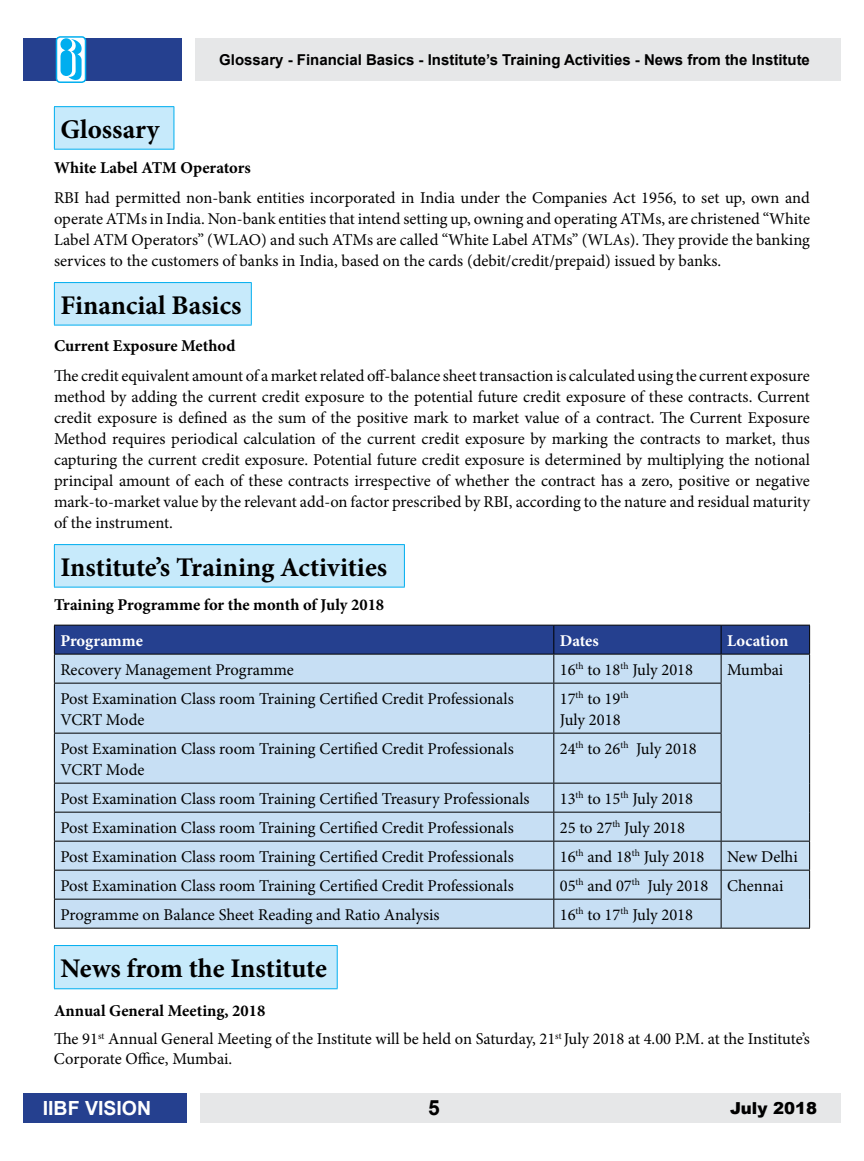
<style>
.page{position:relative;width:864px;height:1161px;background:#fff}
.page>*{position:absolute;margin:0;border:0;box-sizing:border-box;transform-origin:0 0}
.t1{font:700 27px "Minion Pro";color:#000}
.t2{font:700 21px "Arial";color:#000}
.t3{font:700 19.5px "Arial";color:#fff}
.t4{font:16.5px/21px "Minion Pro";color:#000}
.t5{font:700 16.5px "Minion Pro";color:#000}
.t6{font:700 16.5px "Minion Pro";color:#fff}
.t7{font:900 16.5px "Arial";color:#000}
.t8{font:700 15px "Arial";color:#000}
.s1{font-weight:700}
</style>
<div class="page">
<div style="left:195px;top:38px;width:646px;height:43px;background:#e6e7e8"></div>
<div style="left:23px;top:38px;width:159px;height:43px;background:#25408f"></div>
<div style="left:200px;top:1093px;width:641px;height:30px;background:#e6e7e8"></div>
<div style="left:23px;top:1093px;width:164px;height:30px;background:#25408f"></div>
<div style="left:57px;top:37px;width:29px;height:45px;background:#fff;border-radius:4px"></div>
<div style="left:56px;top:36px;width:30px;height:47px;border:2px solid #00aeef;border-radius:4px"></div>
<svg style="left:60px;top:38px;width:22px;height:43px"></svg>
<div style="left:54px;top:107px;width:120px;height:42px;background:#c7eafb"></div>
<hr style="left:54px;top:106px;width:120px;height:1px;background:#00aeef">
<hr style="left:54px;top:107px;width:1px;height:42px;background:#00aeef">
<hr style="left:174px;top:107px;width:1px;height:42px;background:#00aeef">
<hr style="left:54px;top:149px;width:120px;height:1px;background:#00aeef">
<div style="left:54px;top:283px;width:197px;height:42px;background:#c7eafb"></div>
<hr style="left:54px;top:282px;width:198px;height:1px;background:#00aeef">
<hr style="left:54px;top:283px;width:1px;height:42px;background:#00aeef">
<hr style="left:251px;top:283px;width:1px;height:42px;background:#00aeef">
<hr style="left:54px;top:325px;width:198px;height:1px;background:#00aeef">
<div style="left:54px;top:545px;width:350px;height:42px;background:#c7eafb"></div>
<hr style="left:54px;top:544px;width:351px;height:1px;background:#00aeef">
<hr style="left:54px;top:545px;width:1px;height:42px;background:#00aeef">
<hr style="left:404px;top:545px;width:1px;height:42px;background:#00aeef">
<hr style="left:54px;top:587px;width:351px;height:1px;background:#00aeef">
<div style="left:55px;top:683px;width:754px;height:245px;background:#c7dff4"></div>
<svg style="left:54px;top:625px;width:756px;height:58px;background:#718aba"></svg>
<hr style="left:809px;top:683px;width:1px;height:50px;background:#000">
<hr style="left:809px;top:733px;width:1px;height:50px;background:#000">
<hr style="left:54px;top:683px;width:500px;height:1px;background:#000">
<hr style="left:54px;top:684px;width:1px;height:49px;background:#000">
<hr style="left:554px;top:683px;width:168px;height:1px;background:#000">
<hr style="left:553px;top:684px;width:1px;height:49px;background:#000">
<hr style="left:721px;top:684px;width:1px;height:49px;background:#000">
<hr style="left:54px;top:733px;width:500px;height:1px;background:#000">
<hr style="left:54px;top:734px;width:1px;height:49px;background:#000">
<hr style="left:554px;top:733px;width:168px;height:1px;background:#000">
<hr style="left:553px;top:734px;width:1px;height:49px;background:#000">
<hr style="left:721px;top:734px;width:1px;height:49px;background:#000">
<hr style="left:54px;top:783px;width:500px;height:1px;background:#000">
<hr style="left:554px;top:783px;width:168px;height:1px;background:#000">
<hr style="left:54px;top:812px;width:500px;height:1px;background:#000">
<hr style="left:554px;top:812px;width:168px;height:1px;background:#000">
<hr style="left:54px;top:841px;width:500px;height:1px;background:#000">
<hr style="left:554px;top:841px;width:167px;height:1px;background:#000">
<hr style="left:721px;top:841px;width:89px;height:1px;background:#000">
<hr style="left:54px;top:870px;width:500px;height:1px;background:#000">
<hr style="left:554px;top:870px;width:167px;height:1px;background:#000">
<hr style="left:721px;top:870px;width:89px;height:1px;background:#000">
<svg style="left:809px;top:783px;width:1px;height:145px"></svg>
<hr style="left:721px;top:928px;width:89px;height:1px;background:#000">
<hr style="left:54px;top:899px;width:500px;height:1px;background:#000">
<svg style="left:54px;top:784px;width:1px;height:144px"></svg>
<hr style="left:54px;top:928px;width:500px;height:1px;background:#000">
<hr style="left:554px;top:899px;width:168px;height:1px;background:#000">
<svg style="left:553px;top:784px;width:1px;height:144px"></svg>
<svg style="left:721px;top:784px;width:1px;height:144px"></svg>
<hr style="left:554px;top:928px;width:167px;height:1px;background:#000">
<div style="left:54px;top:946px;width:283px;height:43px;background:#c7eafb"></div>
<hr style="left:54px;top:945px;width:284px;height:1px;background:#00aeef">
<hr style="left:54px;top:946px;width:1px;height:42px;background:#00aeef">
<hr style="left:337px;top:946px;width:1px;height:42px;background:#00aeef">
<hr style="left:54px;top:988px;width:284px;height:1px;background:#00aeef">
<p class="t8" style="left:219px;top:49px;width:592px">Glossary - Financial Basics - Institute’s Training Activities - News from the Institute</p>
<h1 class="t1" style="left:60px;top:110px;width:101px">Glossary</h1>
<p class="t5" style="left:54px;top:156px;width:198px">White Label ATM Operators</p>
<p class="t4" style="left:54px;top:187px;width:758px;text-align:justify">RBI had permitted non-bank entities incorporated in India under the Companies Act 1956, to set up, own and operate ATMs in India. Non-bank entities that intend setting up, owning and operating ATMs, are christened “White Label ATM Operators” (WLAO) and such ATMs are called “White Label ATMs” (WLAs). They provide the banking services to the customers of banks in India, based on the cards (debit/credit/prepaid) issued by banks.</p>
<h1 class="t1" style="left:60px;top:286px;width:183px">Financial Basics</h1>
<p class="t5" style="left:54px;top:334px;width:183px">Current Exposure Method</p>
<p class="t4" style="left:54px;top:365px;width:758px;text-align:justify">The credit equivalent amount of a market related off-balance sheet transaction is calculated using the current exposure method by adding the current credit exposure to the potential future credit exposure of these contracts. Current credit exposure is defined as the sum of the positive mark to market value of a contract. The Current Exposure Method requires periodical calculation of the current credit exposure by marking the contracts to market, thus capturing the current credit exposure. Potential future credit exposure is determined by multiplying the notional principal amount of each of these contracts irrespective of whether the contract has a zero, positive or negative mark-to-market value by the relevant add-on factor prescribed by RBI, according to the nature and residual maturity of the instrument.</p>
<h1 class="t1" style="left:60px;top:548px;width:328px">Institute’s Training Activities</h1>
<p class="t5" style="left:54px;top:593px;width:332px">Training Programme for the month of July 2018</p>
<p class="t6" style="left:60px;top:629px;width:84px">Programme</p>
<p class="t6" style="left:560px;top:629px;width:41px">Dates</p>
<p class="t6" style="left:727px;top:629px;width:63px">Location</p>
<p class="t4" style="left:60px;top:659px;width:235px">Recovery Management Programme</p>
<p class="t4" style="left:560px;top:659px;width:135px">16<sup>th</sup> to 18<sup>th</sup> July 2018</p>
<p class="t4" style="left:727px;top:659px;width:58px">Mumbai</p>
<p class="t4" style="left:60px;top:688px;width:455px">Post Examination Class room Training Certified Credit Professionals<br>VCRT Mode</p>
<p class="t4" style="left:560px;top:688px;width:70px">17<sup>th</sup> to 19<sup>th<br></sup>July 2018</p>
<p class="t4" style="left:60px;top:738px;width:455px">Post Examination Class room Training Certified Credit Professionals<br>VCRT Mode</p>
<p class="t4" style="left:560px;top:738px;width:139px">24<sup>th</sup> to 26<sup>th</sup> July 2018</p>
<p class="t4" style="left:60px;top:788px;width:471px">Post Examination Class room Training Certified Treasury Professionals</p>
<p class="t4" style="left:560px;top:788px;width:135px">13<sup>th</sup> to 15<sup>th</sup> July 2018</p>
<p class="t4" style="left:60px;top:817px;width:455px">Post Examination Class room Training Certified Credit Professionals</p>
<p class="t4" style="left:560px;top:817px;width:127px">25 to 27<sup>th</sup> July 2018</p>
<p class="t4" style="left:60px;top:846px;width:455px">Post Examination Class room Training Certified Credit Professionals</p>
<p class="t4" style="left:560px;top:846px;width:146px">16<sup>th</sup> and 18<sup>th</sup> July 2018</p>
<p class="t4" style="left:727px;top:846px;width:72px">New Delhi</p>
<p class="t4" style="left:60px;top:875px;width:455px">Post Examination Class room Training Certified Credit Professionals</p>
<p class="t4" style="left:560px;top:875px;width:225px">05<sup>th</sup> and 07<sup>th</sup> July 2018 Chennai</p>
<p class="t4" style="left:60px;top:904px;width:381px">Programme on Balance Sheet Reading and Ratio Analysis</p>
<p class="t4" style="left:560px;top:904px;width:135px">16<sup>th</sup> to 17<sup>th</sup> July 2018</p>
<h1 class="t1" style="left:60px;top:949px;width:268px">News from the Institute</h1>
<p class="t4" style="left:54px;top:996px;width:758px;line-height:28.3px"><span class="s1">Annual General Meeting, 2018<br></span>The 91<sup>st</sup> Annual General Meeting of the Institute will be held on Saturday, 21<sup>st</sup> July 2018 at 4.00 P.M. at the Institute’s</p>
<p class="t4" style="left:54px;top:1048px;width:180px">Corporate Office, Mumbai.</p>
<p class="t3" style="left:43px;top:1094px;width:110px">IIBF VISION</p>
<p class="t2" style="left:428px;top:1093px;width:13px">5</p>
<p class="t7" style="left:730px;top:1096px;width:88px">July 2018</p>
</div>
